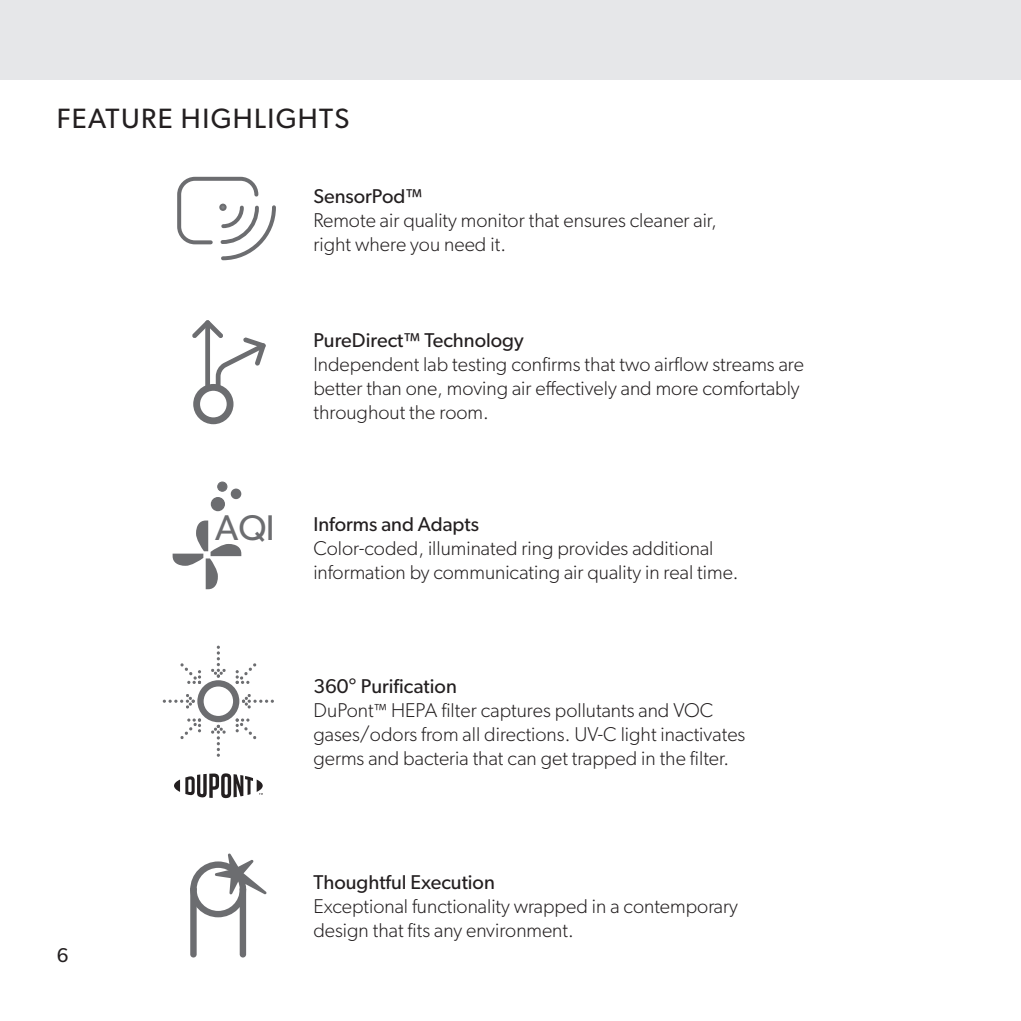
<style>
.page{position:relative;width:1021px;height:1021px;background:#fff}
.page>*{position:absolute;margin:0;border:0;box-sizing:border-box;transform-origin:0 0}
.t1{font:35.8px "Gibson";color:#6c6d70}
.t2{font:28px "Gibson";letter-spacing:.05em;color:#231f20}
.t3{font:300 20px/24px "Gibson";color:#231f20}
.t4{font:20px "Gibson";color:#231f20}
.s1{font-size:16px}
</style>
<div class="page">
<div style="left:0;top:0;width:1020px;height:79px;background:#e6e7e9"></div>
<div style="left:240px;top:886px;width:6px;height:71px;background:#6c6d70;border-radius:3px"></div>
<div style="left:190px;top:886px;width:7px;height:71px;background:#6c6d70;border-radius:3px"></div>
<svg style="left:190px;top:853px;width:77px;height:64px"></svg>
<svg style="left:163px;top:645px;width:111px;height:111px"></svg>
<svg style="left:192px;top:320px;width:74px;height:104px"></svg>
<svg style="left:173px;top:520px;width:68px;height:69px"></svg>
<svg style="left:211px;top:481px;width:30px;height:30px"></svg>
<svg style="left:177px;top:176px;width:99px;height:85px"></svg>
<svg style="left:174px;top:773px;width:89px;height:25px"></svg>
<h1 class="t2" style="left:57px;top:102px;width:294px">FEATURE HIGHLIGHTS</h1>
<p class="t4" style="left:313px;top:184px;width:110px">SensorPod™</p>
<p class="t3" style="left:313px;top:208px;width:405px">Remote air quality monitor that ensures cleaner air, right where you need it.</p>
<p class="t4" style="left:57px;top:942px;width:13px">6</p>
<p class="t1" style="left:215px;top:506px;width:61px">AQI</p>
<p class="t4" style="left:313px;top:328px;width:212px">PureDirect™ Technology</p>
<p class="t3" style="left:313px;top:351px;width:492px">Independent lab testing confirms that two airflow streams are better than one, moving air effectively and more comfortably throughout the room.</p>
<p class="t4" style="left:313px;top:512px;width:167px">Informs and Adapts</p>
<p class="t3" style="left:313px;top:536px;width:426px">Color-coded, illuminated ring provides additional information by communicating air quality in real time.</p>
<p class="t4" style="left:313px;top:674px;width:145px">360° Purification</p>
<p class="t3" style="left:313px;top:698px;width:433px">DuPont<span class="s1">™</span> HEPA filter captures pollutants and VOC gases/odors from all directions. UV-C light inactivates germs and bacteria that can get trapped in the filter.</p>
<p class="t4" style="left:313px;top:870px;width:183px">Thoughtful Execution</p>
<p class="t3" style="left:313px;top:894px;width:426px">Exceptional functionality wrapped in a contemporary design that fits any environment.</p>
</div>
